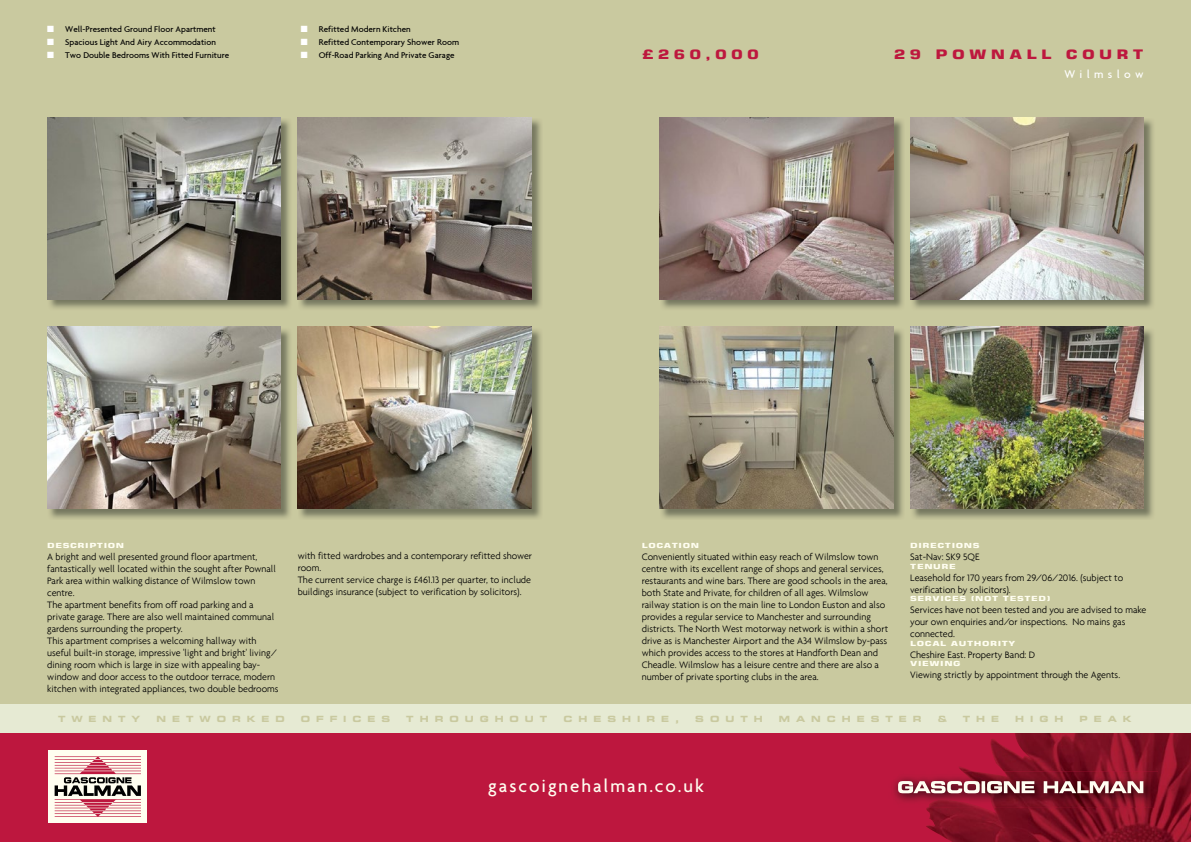
<style>
.page{position:relative;width:1191px;height:842px;background:#fff}
.page>*{position:absolute;margin:0;border:0;box-sizing:border-box;transform-origin:0 0}
.t1{font:500 19px "Agenda";letter-spacing:.1em;color:#fffef0}
.t2{font:700 13px "Square 721 BT";letter-spacing:.255em;color:#bd173e;scale:1.3 1}
.t3{font:500 12px "Agenda";letter-spacing:.36em;color:#fff}
.t4{font:300 10px/12px "Agenda";color:#000}
.t5{font:500 9px "Agenda";color:#000}
.t6{font:700 expanded 8.5px "Square 721 BT";letter-spacing:.705em;color:#c9c99f}
.t7{font:700 7px "Square 721 BT";letter-spacing:.06em;color:#fffef0;scale:1.4 1}
.s1{color:#fff}
</style>
<div class="page">
<div style="left:0;top:723px;width:1191px;height:119px;background:#bd173e"></div>
<img style="left:926px;top:733px;width:254px;height:93px">
<img style="left:894px;top:777px;width:32px;height:25px">
<img style="left:926px;top:771px;width:232px;height:37px">
<svg style="left:898px;top:781px;width:81px;height:12px"></svg>
<svg style="left:981px;top:781px;width:4px;height:12px"></svg>
<svg style="left:987px;top:781px;width:47px;height:12px"></svg>
<svg style="left:1043px;top:781px;width:100px;height:12px"></svg>
<div style="left:0;top:0;width:1191px;height:706px;background:#c9c99f"></div>
<div style="left:0;top:705px;width:1191px;height:28px;background:#e6ead3"></div>
<div style="left:49px;top:750px;width:98px;height:73px;background:#fffef0"></div>
<svg style="left:55px;top:756px;width:86px;height:61px"></svg>
<img style="left:48px;top:119px;width:242px;height:190px">
<img style="left:47px;top:118px;width:234px;height:181px">
<img style="left:298px;top:118px;width:243px;height:191px">
<img style="left:298px;top:118px;width:233px;height:181px">
<img style="left:48px;top:329px;width:242px;height:190px">
<img style="left:47px;top:327px;width:234px;height:181px">
<img style="left:298px;top:328px;width:243px;height:191px">
<img style="left:298px;top:327px;width:233px;height:181px">
<img style="left:911px;top:118px;width:242px;height:191px">
<img style="left:910px;top:118px;width:233px;height:181px">
<img style="left:660px;top:118px;width:243px;height:191px">
<img style="left:660px;top:118px;width:233px;height:181px">
<img style="left:911px;top:328px;width:242px;height:191px">
<img style="left:910px;top:327px;width:233px;height:181px">
<img style="left:660px;top:328px;width:243px;height:191px">
<img style="left:660px;top:327px;width:233px;height:181px">
<p class="t5" style="left:47px;top:24px;width:170px"><span class="s1">■</span> Well-Presented Ground Floor Apartment</p>
<p class="t5" style="left:47px;top:37px;width:170px"><span class="s1">■</span> Spacious Light And Airy Accommodation</p>
<p class="t5" style="left:47px;top:50px;width:183px"><span class="s1">■</span> Two Double Bedrooms With Fitted Furniture</p>
<p class="t5" style="left:301px;top:24px;width:111px"><span class="s1">■</span> Refitted Modern Kitchen</p>
<p class="t5" style="left:301px;top:37px;width:160px"><span class="s1">■</span> Refitted Contemporary Shower Room</p>
<p class="t5" style="left:301px;top:50px;width:155px"><span class="s1">■</span> Off-Road Parking And Private Garage</p>
<h2 class="t2" style="left:642px;top:47px;width:91px">£260,000</h2>
<h2 class="t2" style="left:893px;top:47px;width:194px">29 POWNALL COURT</h2>
<p class="t3" style="left:1064px;top:67px;width:81px">Wilmslow</p>
<p class="t7" style="left:47px;top:542px;width:56px">DESCRIPTION</p>
<p class="t4" style="left:47px;top:551px;width:233px">A bright and well presented ground floor apartment, fantastically well located within the sought after Pownall Park area within walking distance of Wilmslow town centre.<br>The apartment benefits from off road parking and a private garage. There are also well maintained communal gardens surrounding the property.<br>This apartment comprises a welcoming hallway with useful built-in storage, impressive 'light and bright' living/ dining room which is large in size with appealing bay&shy;window and door access to the outdoor terrace, modern kitchen with integrated appliances, two double bedrooms</p>
<p class="t4" style="left:298px;top:550px;width:236px">with fitted wardrobes and a contemporary refitted shower room.<br>The current service charge is £461.13 per quarter, to include buildings insurance (subject to verification by solicitors).</p>
<p class="t7" style="left:642px;top:542px;width:42px">LOCATION</p>
<p class="t4" style="left:642px;top:551px;width:248px">Conveniently situated within easy reach of Wilmslow town centre with its excellent range of shops and general services, restaurants and wine bars. There are good schools in the area, both State and Private, for children of all ages. Wilmslow railway station is on the main line to London Euston and also provides a regular service to Manchester and surrounding districts. The North West motorway network is within a short drive as is Manchester Airport and the A34 Wilmslow by-pass which provides access to the stores at Handforth Dean and Cheadle. Wilmslow has a leisure centre and there are also a number of private sporting clubs in the area.</p>
<p class="t7" style="left:910px;top:542px;width:51px">DIRECTIONS</p>
<p class="t4" style="left:910px;top:551px;width:71px">Sat-Nav: SK9 5QE</p>
<p class="t7" style="left:910px;top:562px;width:34px">TENURE</p>
<p class="t4" style="left:910px;top:571px;width:214px">Leasehold for 170 years from 29/06/2016. (subject to verification by solicitors).</p>
<p class="t7" style="left:910px;top:594px;width:102px">SERVICES (NOT TESTED)</p>
<p class="t4" style="left:910px;top:604px;width:238px">Services have not been tested and you are advised to make your own enquiries and/or inspections. No mains gas connected.</p>
<p class="t7" style="left:910px;top:639px;width:77px">LOCAL AUTHORITY</p>
<p class="t4" style="left:910px;top:648px;width:126px">Cheshire East. Property Band: D</p>
<p class="t7" style="left:910px;top:659px;width:37px">VIEWING</p>
<p class="t4" style="left:910px;top:669px;width:211px">Viewing strictly by appointment through the Agents.</p>
<p class="t6" style="left:58px;top:714px;width:84px">TWENTY</p>
<p class="t6" style="left:156px;top:714px;width:130px">NETWORKED</p>
<p class="t6" style="left:301px;top:714px;width:91px">OFFICES</p>
<p class="t6" style="left:406px;top:714px;width:143px">THROUGHOUT</p>
<p class="t6" style="left:563px;top:714px;width:117px">CHESHIRE,</p>
<p class="t6" style="left:695px;top:714px;width:69px">SOUTH</p>
<p class="t6" style="left:779px;top:714px;width:144px">MANCHESTER</p>
<p class="t6" style="left:937px;top:714px;width:10px">&amp;</p>
<p class="t6" style="left:962px;top:714px;width:38px">THE</p>
<p class="t6" style="left:1015px;top:714px;width:50px">HIGH</p>
<p class="t6" style="left:1079px;top:714px;width:54px">PEAK</p>
<h1 class="t1" style="left:488px;top:774px;width:217px">gascoignehalman.co.uk</h1>
</div>
